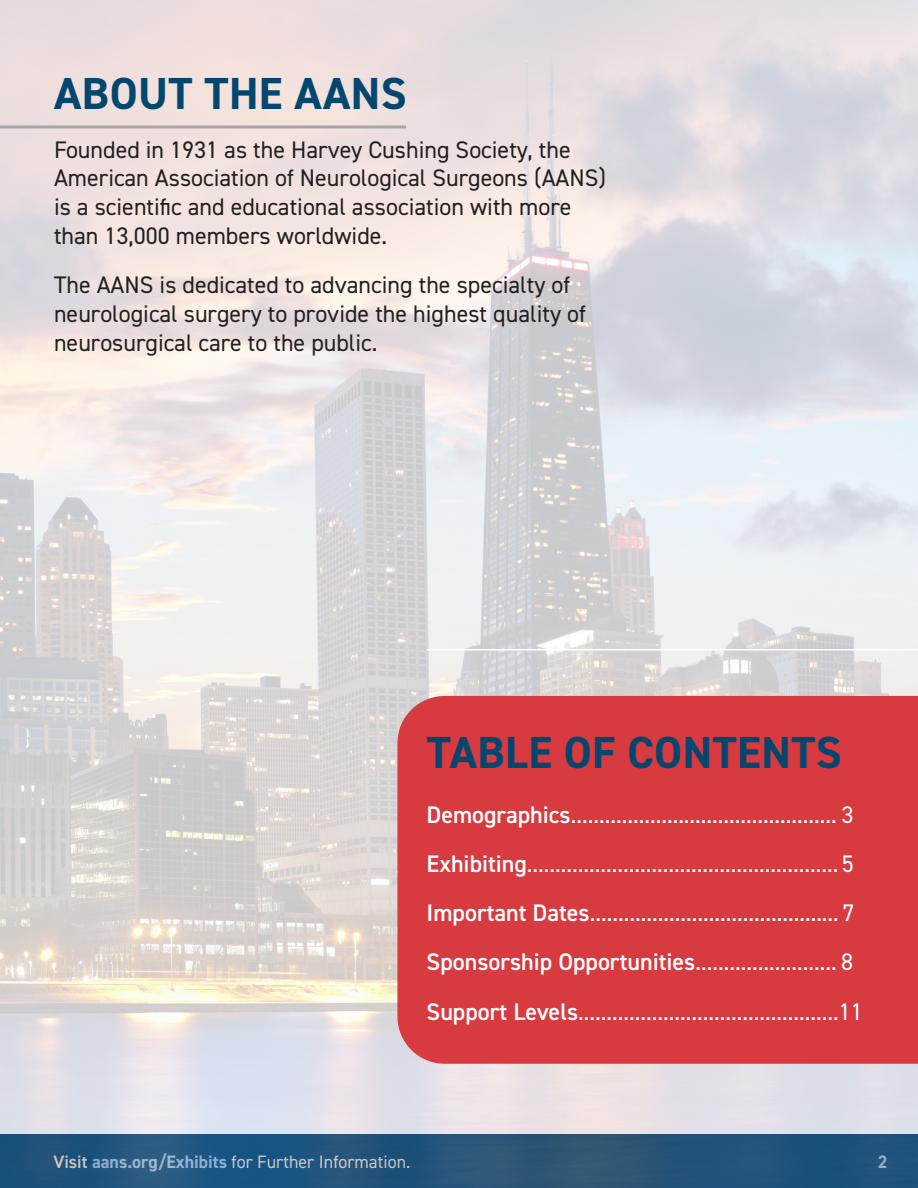
<style>
.page{position:relative;width:918px;height:1188px;background:#fff}
.page>*{position:absolute;margin:0;border:0;box-sizing:border-box;transform-origin:0 0}
.t1{font:700 45px "DIN2014";letter-spacing:.01em;color:#03476f}
.t2{font:24px "DIN2014";color:#fff}
.t3{font:24px/28.8px "DIN2014";color:#231f20}
.t4{font:18px "DIN2014";color:#e3dbca}
.t5{font:700 18px "DIN2014";color:#95b8d8}
.s1{font-weight:600}
.s2{font-weight:700;color:#95b8d8}
</style>
<div class="page">
<img style="left:0;top:0;width:918px;height:1188px">
<hr style="left:0;top:125px;width:406px;height:3px;background:#a6a6a6">
<div style="left:397px;top:696px;width:521px;height:368px;background:#d73a3f"></div>
<hr style="left:427px;top:649px;width:491px;height:2px;background:#fff">
<p class="t1" style="left:54px;top:63px;width:354px">ABOUT THE AANS</p>
<p class="t3" style="left:54px;top:135px;width:554px">Founded in 1931 as the Harvey Cushing Society, the American Association of Neurological Surgeons (AANS) is a scientific and educational association with more than 13,000 members worldwide.</p>
<p class="t3" style="left:54px;top:270px;width:533px">The AANS is dedicated to advancing the specialty of neurological surgery to provide the highest quality of neurosurgical care to the public.</p>
<p class="t1" style="left:427px;top:722px;width:417px">TABLE OF CONTENTS</p>
<p class="t2" style="left:427px;top:800px;width:428px"><span class="s1">Demographics</span>............................................... 3</p>
<p class="t2" style="left:427px;top:849px;width:429px"><span class="s1">Exhibiting</span>....................................................... 5</p>
<p class="t2" style="left:427px;top:898px;width:429px"><span class="s1">Important Dates</span>............................................ 7</p>
<p class="t2" style="left:427px;top:947px;width:428px"><span class="s1">Sponsorship Opportunities</span>......................... 8</p>
<p class="t2" style="left:427px;top:996px;width:438px"><span class="s1">Support Levels</span>..............................................11</p>
<p class="t4" style="left:53px;top:1151px;width:358px"><span class="s1">Visit</span> <span class="s2">aans.org/Exhibits</span> for Further Information.</p>
<p class="t5" style="left:878px;top:1150px;width:11px">2</p>
</div>
